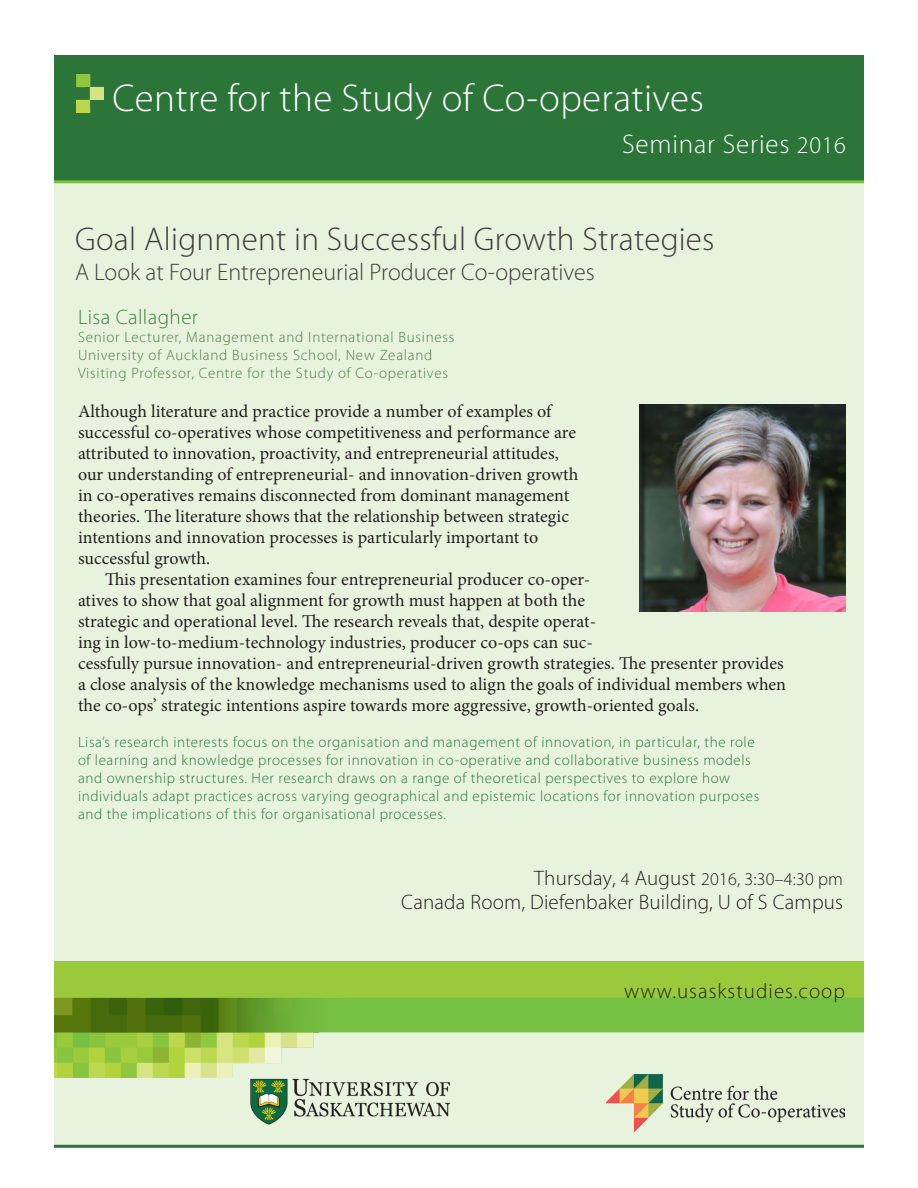
<style>
.page{position:relative;width:918px;height:1188px;background:#fff}
.page>*{position:absolute;margin:0;border:0;box-sizing:border-box;transform-origin:0 0}
.t1{font:300 39px "Myriad Pro";letter-spacing:.01em;color:#fff}
.t2{font:300 33px "Myriad Pro";letter-spacing:.01em;color:#3e3e3f}
.t3{font:300 27px "Myriad Pro";letter-spacing:.03em;color:#fff}
.t4{font:300 24px "Myriad Pro";color:#3e3e3f}
.t5{font:300 21px "Myriad Pro";letter-spacing:.01em;color:#231f20}
.t6{font:300 21px "Myriad Pro";letter-spacing:.05em;color:#231f20}
.t7{font:300 21px "Myriad Pro";letter-spacing:.02em;color:#497e43}
.t8{font:18px/21px "Minion Pro";letter-spacing:.005em;color:#231f20}
.t9{font:300 18px "Myriad Pro";letter-spacing:.01em;color:#231f20}
.t10{font:300 15px/18px "Myriad Pro";letter-spacing:.04em;color:#2c7539}
.t11{font:300 15px/18px "Myriad Pro";letter-spacing:.05em;color:#497e43}
.s1{font-size:24px}
.s2{font-size:21px}
</style>
<div class="page">
<div style="left:54px;top:180px;width:810px;height:965px;background:#e8f3de"></div>
<img style="left:54px;top:961px;width:810px;height:116px">
<div style="left:54px;top:55px;width:810px;height:126px;background:#2c7539"></div>
<img style="left:76px;top:75px;width:28px;height:38px">
<hr style="left:54px;top:180px;width:210px;height:3px;background:#75be42">
<hr style="left:264px;top:180px;width:600px;height:3px;background:#75be42">
<hr style="left:54px;top:1145px;width:810px;height:3px;background:#2c7539">
<img style="left:640px;top:404px;width:205px;height:207px">
<img style="left:250px;top:1079px;width:201px;height:46px">
<img style="left:606px;top:1067px;width:238px;height:66px">
<p class="t1" style="left:112px;top:77px;width:593px">Centre for the Study of Co-operatives</p>
<p class="t3" style="left:622px;top:130px;width:225px">Seminar Series <span class="s1">2016</span></p>
<p class="t2" style="left:75px;top:221px;width:641px">Goal Alignment in Successful Growth Strategies</p>
<p class="t4" style="left:75px;top:259px;width:521px">A Look at Four Entrepreneurial Producer Co-operatives</p>
<p class="t7" style="left:78px;top:305px;width:122px">Lisa Callagher</p>
<p class="t11" style="left:78px;top:328px;width:378px">Senior Lecturer, Management and International Business<br>University of Auckland Business School, New Zealand<br>Visiting Professor, Centre for the Study of Co-operatives</p>
<p class="t8" style="left:78px;top:400px;width:502px">Although literature and practice provide a number of examples of successful co-operatives whose competitiveness and performance are attributed to innovation, proactivity, and entrepreneurial attitudes, our understanding of entrepreneurial- and innovation-driven growth in co-operatives remains disconnected from dominant management theories. The literature shows that the relationship between strategic intentions and innovation processes is particularly important to successful growth.</p>
<p class="t8" style="left:78px;top:568px;width:710px;text-indent:27px">This presentation examines four entrepreneurial producer co-oper-<br>atives to show that goal alignment for growth must happen at both the<br>strategic and operational level. The research reveals that, despite operat-<br>ing in low-to-medium-technology industries, producer co-ops can suc-<br>cessfully pursue innovation- and entrepreneurial-driven growth strategies. The presenter provides a close analysis of the knowledge mechanisms used to align the goals of individual members when the co-ops’ strategic intentions aspire towards more aggressive, growth-oriented goals.</p>
<p class="t10" style="left:78px;top:733px;width:683px">Lisa’s research interests focus on the organisation and management of innovation, in particular, the role of learning and knowledge processes for innovation in co-operative and collaborative business models and ownership structures. Her research draws on a range of theoretical perspectives to explore how individuals adapt practices across varying geographical and epistemic locations for innovation purposes and the implications of this for organisational processes.</p>
<p class="t9" style="left:534px;top:869px;width:310px"><span class="s2">Thursday,</span> 4 <span class="s2">August</span> 2016, 3:30–4:30 pm</p>
<p class="t5" style="left:401px;top:890px;width:443px">Canada Room, Diefenbaker Building, U of S Campus</p>
<p class="t6" style="left:624px;top:980px;width:223px">www.usaskstudies.coop</p>
</div>
